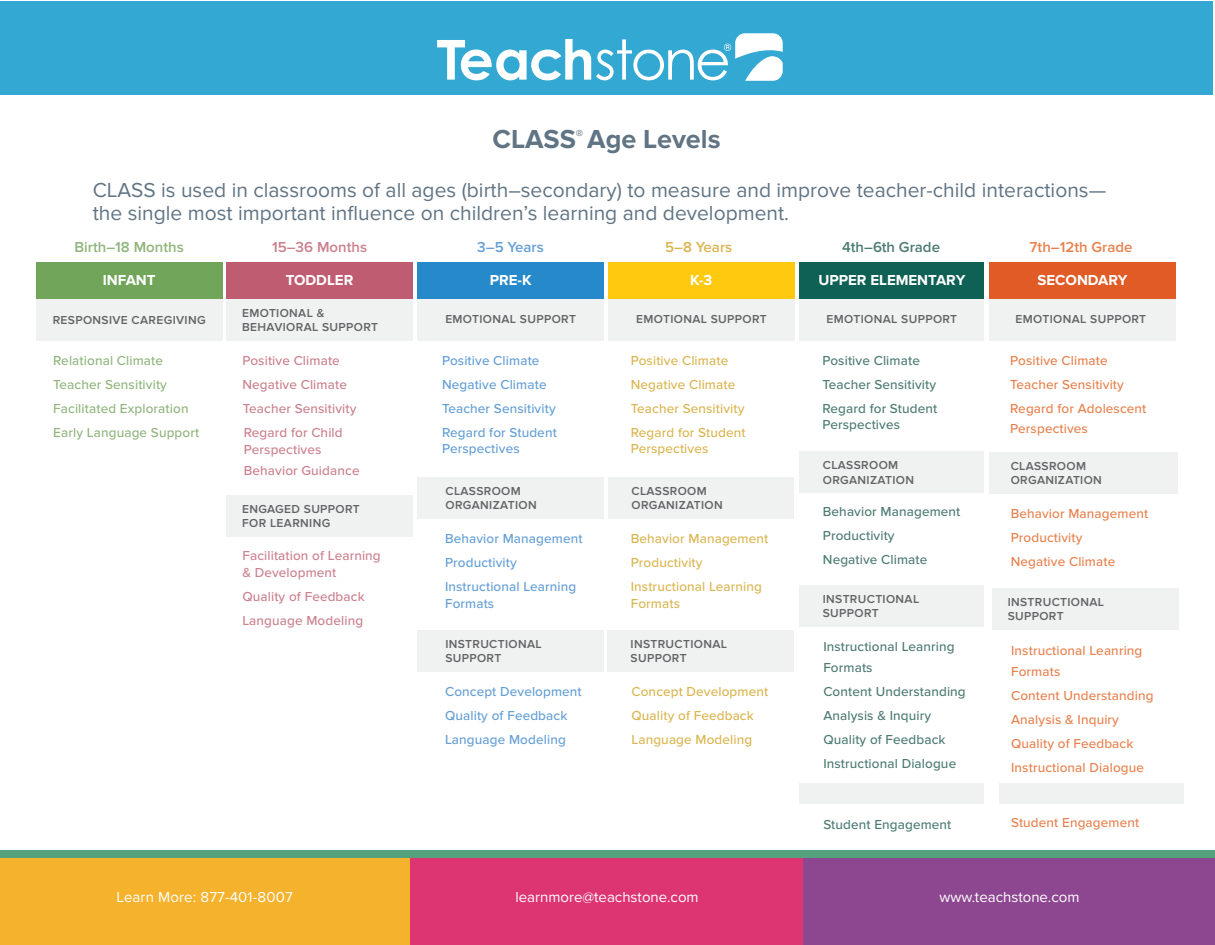
<style>
.page{position:relative;width:1215px;height:945px;background:#fff}
.page>*{position:absolute;margin:0;border:0;box-sizing:border-box;transform-origin:0 0}
.t1{font:700 27px "Proxima Nova";color:#607484}
.t2{font:21px/22.5px "Proxima Nova";color:#607484}
.t3{font:15px "Proxima Nova";color:#fff}
.t4{font:700 15px "Proxima Nova";color:#fff}
.t5{font:600 15px "Proxima Nova";color:#91b57d}
.t6{font:600 15px "Proxima Nova";color:#e7824f}
.t7{font:600 15px "Proxima Nova";color:#4e7c73}
.t8{font:600 15px "Proxima Nova";color:#cb818e}
.t9{font:600 15px "Proxima Nova";color:#659fd5}
.t10{font:600 15px "Proxima Nova";color:#dab651}
.t11{font:500 13.5px/24px "Proxima Nova";letter-spacing:.01em;color:#e7824f}
.t12{font:500 13.5px/24px "Proxima Nova";letter-spacing:.01em;color:#4e7c73}
.t13{font:500 13.5px/24px "Proxima Nova";letter-spacing:.01em;color:#659fd5}
.t14{font:500 13.5px/24px "Proxima Nova";letter-spacing:.01em;color:#dab651}
.t15{font:500 13.5px/24px "Proxima Nova";letter-spacing:.01em;color:#cb818e}
.t16{font:500 13.5px/24px "Proxima Nova";letter-spacing:.01em;color:#91b57d}
.t17{font:600 12px/14.4px "Proxima Nova";letter-spacing:.03em;color:#636366}
</style>
<div class="page">
<div style="left:0;top:1px;width:1212px;height:94px;background:#33a8d2"></div>
<div style="left:0;top:850px;width:1214px;height:8px;background:#53a17d"></div>
<div style="left:0;top:858px;width:410px;height:86px;background:#f5b22d"></div>
<div style="left:410px;top:858px;width:394px;height:86px;background:#dd3472"></div>
<div style="left:804px;top:858px;width:411px;height:86px;background:#8d4790"></div>
<div style="left:36px;top:262px;width:186px;height:37px;background:#71a559"></div>
<div style="left:36px;top:299px;width:186px;height:41px;background:#f0f1f1"></div>
<div style="left:226px;top:262px;width:187px;height:37px;background:#bf5c72"></div>
<div style="left:226px;top:299px;width:187px;height:41px;background:#f0f1f1"></div>
<div style="left:226px;top:495px;width:187px;height:41px;background:#f0f1f1"></div>
<div style="left:418px;top:262px;width:186px;height:37px;background:#2589ca"></div>
<div style="left:418px;top:299px;width:186px;height:41px;background:#f0f1f1"></div>
<div style="left:418px;top:477px;width:186px;height:41px;background:#f0f1f1"></div>
<div style="left:418px;top:631px;width:186px;height:41px;background:#f0f1f1"></div>
<div style="left:608px;top:262px;width:186px;height:37px;background:#fec90f"></div>
<div style="left:608px;top:299px;width:186px;height:41px;background:#f0f1f1"></div>
<div style="left:608px;top:477px;width:186px;height:41px;background:#f0f1f1"></div>
<div style="left:608px;top:631px;width:186px;height:41px;background:#f0f1f1"></div>
<div style="left:800px;top:262px;width:184px;height:37px;background:#0f6155"></div>
<div style="left:800px;top:299px;width:184px;height:41px;background:#f0f1f1"></div>
<div style="left:800px;top:452px;width:184px;height:41px;background:#f0f1f1"></div>
<div style="left:800px;top:586px;width:184px;height:41px;background:#f0f1f1"></div>
<div style="left:990px;top:262px;width:186px;height:37px;background:#e05b25"></div>
<div style="left:989px;top:299px;width:186px;height:41px;background:#f0f1f1"></div>
<div style="left:989px;top:452px;width:189px;height:41px;background:#f0f1f1"></div>
<div style="left:992px;top:589px;width:186px;height:41px;background:#f0f1f1"></div>
<svg style="left:437px;top:33px;width:346px;height:48px"></svg>
<div style="left:800px;top:784px;width:184px;height:20px;background:#f0f1f1"></div>
<div style="left:999px;top:784px;width:184px;height:20px;background:#f0f1f1"></div>
<h1 class="t1" style="left:493px;top:123px;width:229px">CLASS<sup>®</sup> Age Levels</h1>
<h2 class="t2" style="left:93px;top:180px;width:1015px">CLASS is used in classrooms of all ages (birth–secondary) to measure and improve teacher-child interactions— the single most important influence on children’s learning and development.</h2>
<p class="t5" style="left:75px;top:238px;width:111px">Birth–18 Months</p>
<p class="t7" style="left:842px;top:238px;width:99px">4th–6th Grade</p>
<p class="t6" style="left:1030px;top:238px;width:105px">7th–12th Grade</p>
<p class="t8" style="left:272px;top:238px;width:97px">15–36 Months</p>
<p class="t9" style="left:477px;top:238px;width:68px">3–5 Years</p>
<p class="t10" style="left:665px;top:238px;width:69px">5–8 Years</p>
<p class="t4" style="left:103px;top:271px;width:54px">INFANT</p>
<p class="t17" style="left:53px;top:313px;width:154px">RESPONSIVE CAREGIVING</p>
<p class="t16" style="left:53px;top:349px;width:147px">Relational Climate<br>Teacher Sensitivity<br>Facilitated Exploration<br>Early Language Support</p>
<p class="t4" style="left:286px;top:271px;width:69px">TODDLER</p>
<p class="t17" style="left:242px;top:306px;width:138px">EMOTIONAL &amp;<br>BEHAVIORAL SUPPORT</p>
<p class="t15" style="left:242px;top:349px;width:106px">Positive Climate<br>Negative Climate</p>
<p class="t15" style="left:244px;top:425px;width:100px;line-height:16.5px">Regard for Child<br>Perspectives</p>
<p class="t15" style="left:244px;top:459px;width:117px">Behavior Guidance</p>
<p class="t15" style="left:243px;top:397px;width:115px">Teacher Sensitivity</p>
<p class="t17" style="left:242px;top:502px;width:119px">ENGAGED SUPPORT<br>FOR LEARNING</p>
<p class="t15" style="left:242px;top:548px;width:140px;line-height:16.5px">Facilitation of Learning &amp; Development</p>
<p class="t15" style="left:242px;top:585px;width:124px">Quality of Feedback<br>Language Modeling</p>
<p class="t4" style="left:490px;top:271px;width:43px">PRE-K</p>
<p class="t17" style="left:445px;top:312px;width:132px">EMOTIONAL SUPPORT</p>
<p class="t13" style="left:442px;top:349px;width:116px">Positive Climate<br>Negative Climate<br>Teacher Sensitivity<br>Regard for Student</p>
<p class="t13" style="left:442px;top:437px;width:79px">Perspectives</p>
<p class="t17" style="left:445px;top:484px;width:93px">CLASSROOM<br>ORGANIZATION</p>
<p class="t13" style="left:445px;top:527px;width:139px">Behavior Management<br>Productivity<br>Instructional Learning</p>
<p class="t13" style="left:445px;top:592px;width:51px">Formats</p>
<p class="t17" style="left:445px;top:637px;width:98px">INSTRUCTIONAL<br>SUPPORT</p>
<p class="t13" style="left:445px;top:680px;width:138px">Concept Development<br>Quality of Feedback<br>Language Modeling</p>
<p class="t4" style="left:690px;top:271px;width:24px">K-3</p>
<p class="t17" style="left:636px;top:312px;width:132px">EMOTIONAL SUPPORT</p>
<p class="t14" style="left:631px;top:349px;width:116px">Positive Climate<br>Negative Climate<br>Teacher Sensitivity<br>Regard for Student</p>
<p class="t14" style="left:631px;top:437px;width:79px">Perspectives</p>
<p class="t17" style="left:632px;top:484px;width:93px">CLASSROOM<br>ORGANIZATION</p>
<p class="t14" style="left:631px;top:527px;width:139px">Behavior Management<br>Productivity<br>Instructional Learning</p>
<p class="t14" style="left:631px;top:592px;width:51px">Formats</p>
<p class="t17" style="left:631px;top:637px;width:98px">INSTRUCTIONAL<br>SUPPORT</p>
<p class="t14" style="left:631px;top:680px;width:138px">Concept Development<br>Quality of Feedback<br>Language Modeling</p>
<p class="t4" style="left:818px;top:271px;width:148px">UPPER ELEMENTARY</p>
<p class="t17" style="left:827px;top:312px;width:132px">EMOTIONAL SUPPORT</p>
<p class="t12" style="left:822px;top:349px;width:116px">Positive Climate<br>Teacher Sensitivity<br>Regard for Student</p>
<p class="t12" style="left:822px;top:413px;width:79px">Perspectives</p>
<p class="t17" style="left:823px;top:459px;width:93px">CLASSROOM<br>ORGANIZATION</p>
<p class="t12" style="left:823px;top:500px;width:139px">Behavior Management<br>Productivity<br>Negative Climate</p>
<p class="t17" style="left:823px;top:592px;width:98px">INSTRUCTIONAL<br>SUPPORT</p>
<p class="t12" style="left:823px;top:637px;width:133px;line-height:21px">Instructional Leanring<br>Formats</p>
<p class="t12" style="left:823px;top:680px;width:144px">Content Understanding<br>Analysis &amp; Inquiry<br>Quality of Feedback<br>Instructional Dialogue</p>
<p class="t4" style="left:1038px;top:271px;width:92px">SECONDARY</p>
<p class="t17" style="left:1016px;top:312px;width:132px">EMOTIONAL SUPPORT</p>
<p class="t11" style="left:1010px;top:349px;width:138px">Positive Climate<br>Teacher Sensitivity<br>Regard for Adolescent</p>
<p class="t11" style="left:1010px;top:417px;width:79px">Perspectives</p>
<p class="t17" style="left:1011px;top:459px;width:93px">CLASSROOM<br>ORGANIZATION</p>
<p class="t11" style="left:1011px;top:502px;width:139px">Behavior Management<br>Productivity<br>Negative Climate</p>
<p class="t17" style="left:1008px;top:595px;width:98px">INSTRUCTIONAL<br>SUPPORT</p>
<p class="t11" style="left:1011px;top:641px;width:133px;line-height:21px">Instructional Leanring<br>Formats</p>
<p class="t11" style="left:1011px;top:684px;width:144px">Content Understanding<br>Analysis &amp; Inquiry<br>Quality of Feedback<br>Instructional Dialogue</p>
<p class="t12" style="left:823px;top:813px;width:130px">Student Engagement</p>
<p class="t11" style="left:1011px;top:811px;width:130px">Student Engagement</p>
<p class="t3" style="left:117px;top:888px;width:178px">Learn More: 877-401-8007</p>
<p class="t3" style="left:515px;top:888px;width:185px">learnmore@teachstone.com</p>
<p class="t3" style="left:939px;top:888px;width:142px">www.teachstone.com</p>
</div>
